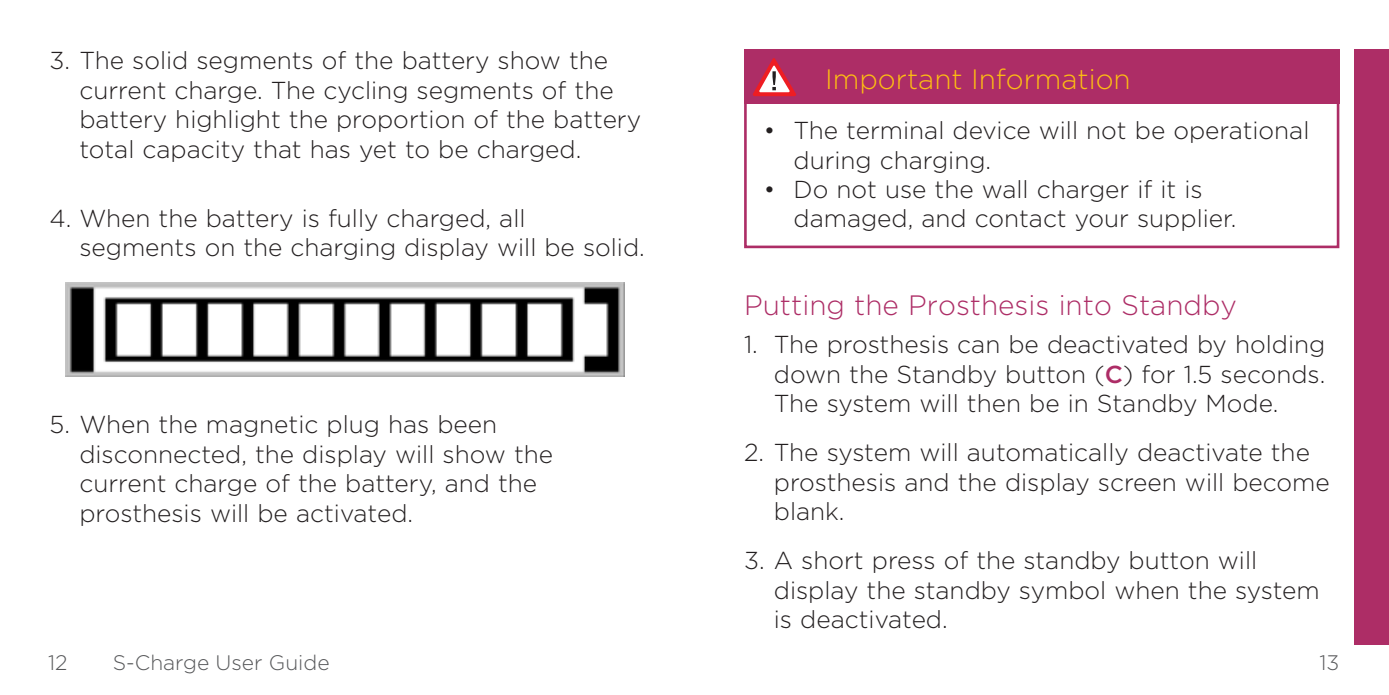
<style>
.page{position:relative;width:1389px;height:695px;background:#fff}
.page>*{position:absolute;margin:0;border:0;box-sizing:border-box;transform-origin:0 0}
.SUB_HEADING{font:300 28px "Gotham";color:#ad2d66}
.t1{font:300 28px "Gotham";color:#fdbe12}
.t2{font:300 24.5px/29.4px "Gotham";color:#231f20}
.t3{font:300 21px "Gotham";color:#57585a}
.s1{font-weight:500;color:#ad2d66}
</style>
<div class="page">
<div style="left:1354px;top:50px;width:35px;height:595px;background:#ad2d66"></div>
<img style="left:65px;top:282px;width:559px;height:94px">
<div style="left:744px;top:51px;width:595px;height:197px;border:3px solid #ad2d66"></div>
<div style="left:744px;top:50px;width:595px;height:54px;background:#ad2d66"></div>
<svg style="left:753px;top:58px;width:43px;height:38px"></svg>
<p class="t2" style="left:79px;top:45px;width:563px;text-indent:-30px">3. The solid segments of the battery show the current charge. The cycling segments of the battery highlight the proportion of the battery total capacity that has yet to be charged.</p>
<p class="t2" style="left:79px;top:202px;width:567px;text-indent:-30px">4. When the battery is fully charged, all segments on the charging display will be solid.</p>
<p class="t2" style="left:79px;top:409px;width:475px;text-indent:-30px">5. When the magnetic plug has been disconnected, the display will show the current charge of the battery, and the prosthesis will be activated.</p>
<p class="t1" style="left:825px;top:61px;width:307px">Important Information</p>
<p class="t2" style="left:794px;top:115px;width:517px;text-indent:-30px">• The terminal device will not be operational during charging.</p>
<p class="t2" style="left:794px;top:174px;width:444px;text-indent:-30px">• Do not use the wall charger if it is damaged, and contact your supplier.</p>
<p class="SUB_HEADING" style="left:744px;top:287px;width:494px">Putting the Prosthesis into Standby</p>
<p class="t2" style="left:774px;top:329px;width:553px;text-align:justify;text-indent:-30px">1. The prosthesis can be deactivated by holding down the Standby button (<span class="s1">C</span>) for 1.5 seconds.<br>The system will then be in Standby Mode.</p>
<p class="t2" style="left:774px;top:437px;width:557px;text-indent:-30px">2. The system will automatically deactivate the prosthesis and the display screen will become blank.</p>
<p class="t2" style="left:774px;top:545px;width:548px;text-indent:-30px">3. A short press of the standby button will display the standby symbol when the system is deactivated.</p>
<p class="t3" style="left:48px;top:649px;width:21px">12</p>
<p class="t3" style="left:113px;top:649px;width:218px">S-Charge User Guide</p>
<p class="t3" style="left:1320px;top:649px;width:21px">13</p>
</div>
